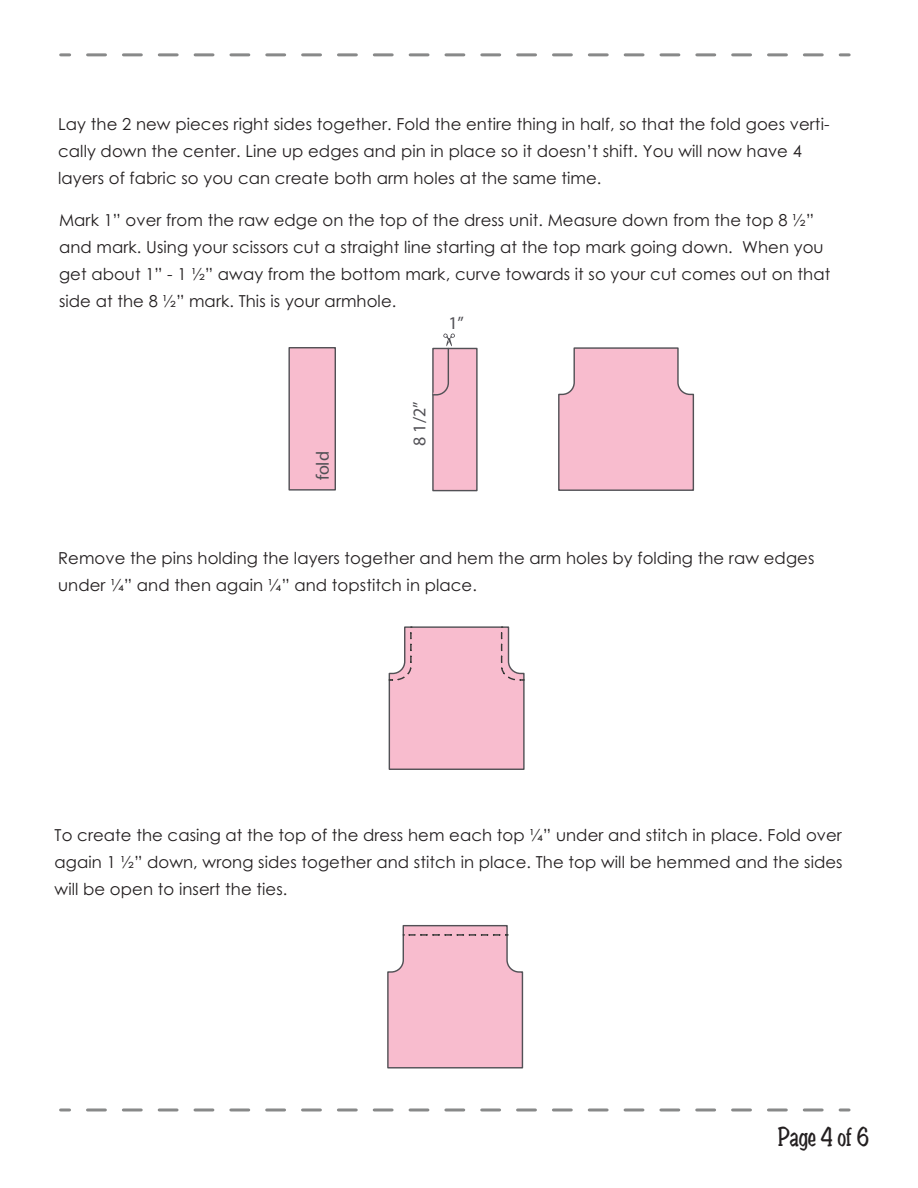
<style>
.page{position:relative;width:918px;height:1188px;background:#fff}
.page>*{position:absolute;margin:0;border:0;box-sizing:border-box;transform-origin:0 0}
.t1{font:27px "Ed Brush";color:#231f20}
.t2{font:18px "Myriad Pro";color:#525156}
.t3{font:16.5px/27px "Century Gothic Pro";letter-spacing:.005em;color:#231f20}
</style>
<div class="page">
<svg style="left:61px;top:53px;width:9px;height:3px"></svg>
<svg style="left:88px;top:53px;width:736px;height:3px"></svg>
<svg style="left:840px;top:53px;width:9px;height:3px"></svg>
<svg style="left:61px;top:1108px;width:9px;height:3px"></svg>
<svg style="left:87px;top:1108px;width:737px;height:3px"></svg>
<svg style="left:840px;top:1108px;width:9px;height:3px"></svg>
<div style="left:288px;top:347px;width:48px;height:144px;background:#f8bcce;border:1px solid #525156"></div>
<svg style="left:558px;top:347px;width:137px;height:144px;background:#f1bdcd"></svg>
<div style="left:432px;top:348px;width:46px;height:143px;background:#f8bcce;border:1px solid #525156"></div>
<svg style="left:432px;top:333px;width:23px;height:63px"></svg>
<svg style="left:388px;top:626px;width:137px;height:144px;background:#f0bccc"></svg>
<svg style="left:387px;top:925px;width:137px;height:144px;background:#f0bccc"></svg>
<p class="t3" style="left:58px;top:111px;width:773px">Lay the 2 new pieces right sides together. Fold the entire thing in half, so that the fold goes verti&shy;cally down the center. Line up edges and pin in place so it doesn’t shift. You will now have 4 layers of fabric so you can create both arm holes at the same time.</p>
<p class="t3" style="left:59px;top:206px;width:773px">Mark 1” over from the raw edge on the top of the dress unit. Measure down from the top 8 ½” and mark. Using your scissors cut a straight line starting at the top mark going down. When you get about 1” - 1 ½” away from the bottom mark, curve towards it so your cut comes out on that side at the 8 ½” mark. This is your armhole.</p>
<p class="t2" style="left:312px;top:480px;width:31px;rotate:-90deg">fold</p>
<p class="t2" style="left:448px;top:312px;width:17px">1”</p>
<p class="t2" style="left:408px;top:446px;width:46px;rotate:-90deg">8 1/2”</p>
<p class="t3" style="left:58px;top:545px;width:758px">Remove the pins holding the layers together and hem the arm holes by folding the raw edges under ¼” and then again ¼” and topstitch in place.</p>
<p class="t3" style="left:55px;top:821px;width:790px;text-align:justify">To create the casing at the top of the dress hem each top ¼” under and stitch in place. Fold over again 1 ½” down, wrong sides together and stitch in place. The top will be hemmed and the sides will be open to insert the ties.</p>
<h1 class="t1" style="left:778px;top:1121px;width:92px">Page 4 of 6</h1>
</div>
